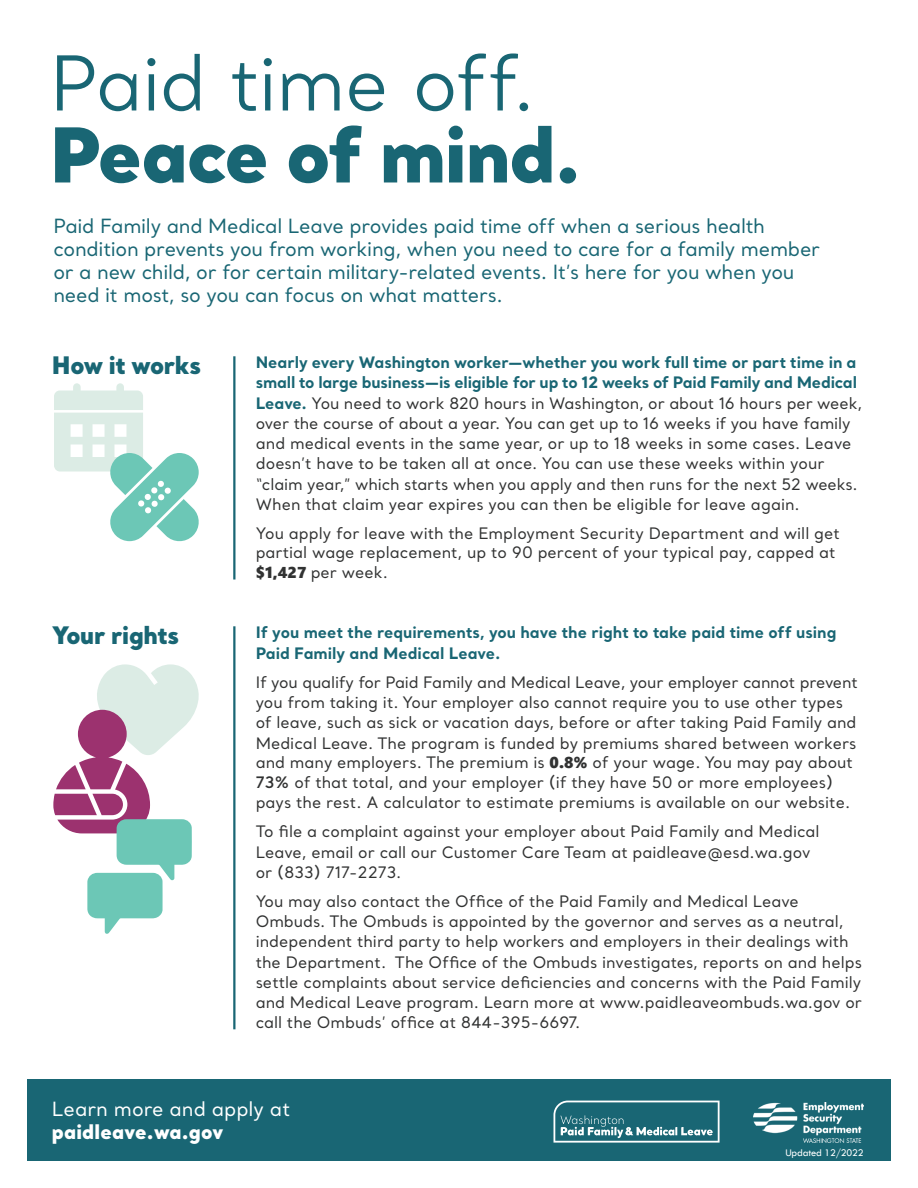
<style>
.page{position:relative;width:918px;height:1188px;background:#fff}
.page>*{position:absolute;margin:0;border:0;box-sizing:border-box;transform-origin:0 0}
.t1{font:75px/72px "Santral";letter-spacing:-.02em;color:#196674}
.t2{font:900 24px "Santral";letter-spacing:-.01em;color:#196674}
.t3{font:19.5px/23.2px "Santral";letter-spacing:-.015em;color:#196674}
.t4{font:19.5px/22.5px "Santral";color:#fff}
.t5{font:15.75px/20.2px "Santral";color:#313232}
.t6{font:700 15.75px/20.2px "Santral";color:#196674}
.t7{font:10.5px "Tw Cen";letter-spacing:-.015em;color:#fff}
.s1{font-weight:900}
.s2{font-weight:700;color:#196674}
.s3{font-family:"Segoe UI Black"}
.s4{font-weight:600}
</style>
<div class="page">
<hr style="left:233px;top:356px;width:2px;height:224px;background:#196674">
<hr style="left:233px;top:626px;width:2px;height:403px;background:#196674">
<svg style="left:53px;top:664px;width:146px;height:270px"></svg>
<svg style="left:54px;top:383px;width:145px;height:159px"></svg>
<div style="left:27px;top:1080px;width:864px;height:81px;background:#196674"></div>
<img style="left:753px;top:1102px;width:111px;height:41px">
<svg style="left:554px;top:1101px;width:166px;height:42px"></svg>
<p class="t1" style="left:49px;top:46px;width:533px">Paid time off.<br><span class="s1">Peace of mind.</span></p>
<p class="t3" style="left:53px;top:214px;width:768px">Paid Family and Medical Leave provides paid time off when a serious health condition prevents you from working, when you need to care for a family member or a new child, or for certain military-related events. It’s here for you when you need it most, so you can focus on what matters.</p>
<p class="t2" style="left:52px;top:348px;width:151px">How it works</p>
<p class="t2" style="left:52px;top:618px;width:128px">Your rights</p>
<p class="t5" style="left:256px;top:352px;width:608px"><span class="s2">Nearly every Washington worker—whether you work full time or part time in a small to large business—is eligible for up to 12 weeks of Paid Family and Medical Leave.</span> You need to work 820 hours in Washington, or about 16 hours per week, over the course of about a year. You can get up to 16 weeks if you have family and medical events in the same year, or up to 18 weeks in some cases. Leave doesn’t have to be taken all at once. You can use these weeks within your “claim year,” which starts when you apply and then runs for the next 52 weeks.<br>When that claim year expires you can then be eligible for leave again.</p>
<p class="t5" style="left:256px;top:523px;width:586px;line-height:19.4px">You apply for leave with the Employment Security Department and will get partial wage replacement, up to 90 percent of your typical pay, capped at <span class="s3">$1,427</span> per week.</p>
<p class="t6" style="left:256px;top:622px;width:582px">If you meet the requirements, you have the right to take paid time off using<br>Paid Family and Medical Leave.</p>
<p class="t5" style="left:256px;top:672px;width:604px">If you qualify for Paid Family and Medical Leave, your employer cannot prevent you from taking it. Your employer also cannot require you to use other types of leave, such as sick or vacation days, before or after taking Paid Family and Medical Leave. The program is funded by premiums shared between workers and many employers. The premium is <span class="s3">0.8%</span> of your wage. You may pay about <span class="s4">73%</span> of that total, and your employer (if they have 50 or more employees) pays the rest. A calculator to estimate premiums is available on our website.</p>
<p class="t5" style="left:256px;top:821px;width:565px">To file a complaint against your employer about Paid Family and Medical<br>Leave, email or call our Customer Care Team at paidleave@esd.wa.gov or (833) 717-2273.</p>
<p class="t5" style="left:256px;top:891px;width:608px">You may also contact the Office of the Paid Family and Medical Leave Ombuds. The Ombuds is appointed by the governor and serves as a neutral, independent third party to help workers and employers in their dealings with the Department. The Office of the Ombuds investigates, reports on and helps settle complaints about service deficiencies and concerns with the Paid Family and Medical Leave program. Learn more at www.paidleaveombuds.wa.gov or call the Ombuds’ office at 844-395-6697.</p>
<p class="t4" style="left:52px;top:1098px;width:240px">Learn more and apply at <span class="s1">paidleave.wa.gov</span></p>
<p class="t7" style="left:785px;top:1147px;width:80px">Updated 12/2022</p>
</div>
